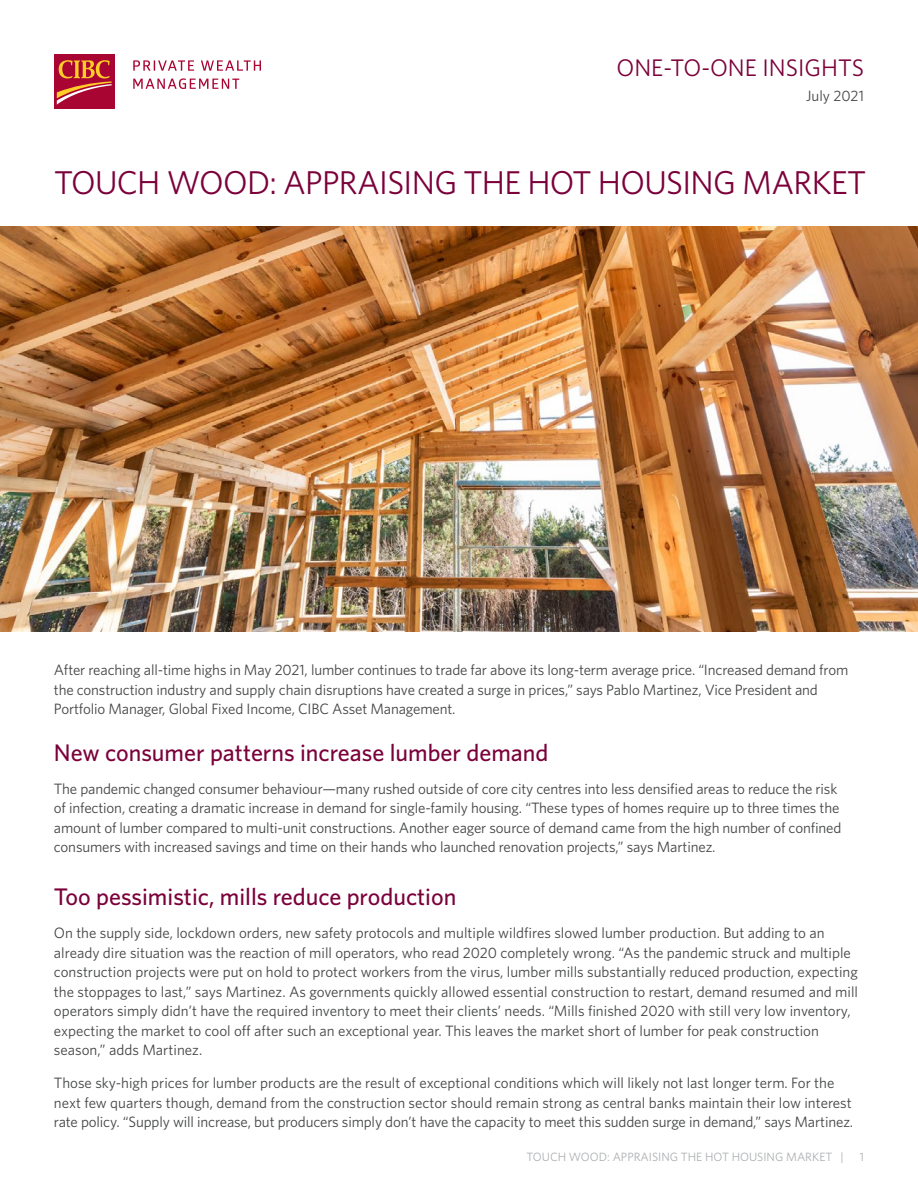
<style>
.page{position:relative;width:918px;height:1188px;background:#fff}
.page>*{position:absolute;margin:0;border:0;box-sizing:border-box;transform-origin:0 0}
.Header_H1{font:33px "Whitney";letter-spacing:-.02em;color:#7b003a}
.Subheader_H2{font:500 24px "Whitney";color:#7b003a}
.one-to-one{font:24px "Whitney";color:#7b003a}
.Body_P{font:15px/19.5px "Whitney";letter-spacing:-.01em;color:#434444}
.date{font:15px "Whitney";color:#434444}
.t1{font:12px "Whitney";color:#acaeb1}
</style>
<div class="page">
<div style="left:54px;top:54px;width:60px;height:55px;background:#a90533"></div>
<svg style="left:57px;top:60px;width:55px;height:45px"></svg>
<svg style="left:133px;top:60px;width:61px;height:11px"></svg>
<svg style="left:201px;top:60px;width:60px;height:11px"></svg>
<svg style="left:133px;top:78px;width:106px;height:11px"></svg>
<img style="left:0;top:227px;width:918px;height:404px">
<p class="one-to-one" style="left:617px;top:52px;width:249px">ONE-TO-ONE INSIGHTS</p>
<p class="date" style="left:806px;top:86px;width:59px">July 2021</p>
<h1 class="Header_H1" style="left:54px;top:160px;width:814px">TOUCH WOOD: APPRAISING THE HOT HOUSING MARKET</h1>
<p class="Body_P" style="left:54px;top:660px;width:796px">After reaching all-time highs in May 2021, lumber continues to trade far above its long-term average price. “Increased demand from the construction industry and supply chain disruptions have created a surge in prices,” says Pablo Martinez, Vice President and<br>Portfolio Manager, Global Fixed Income, CIBC Asset Management.</p>
<h2 class="Subheader_H2" style="left:54px;top:736px;width:496px">New consumer patterns increase lumber demand</h2>
<p class="Body_P" style="left:54px;top:778px;width:789px">The pandemic changed consumer behaviour—many rushed outside of core city centres into less densified areas to reduce the risk of infection, creating a dramatic increase in demand for single-family housing. “These types of homes require up to three times the amount of lumber compared to multi-unit constructions. Another eager source of demand came from the high number of confined consumers with increased savings and time on their hands who launched renovation projects,” says Martinez.</p>
<h2 class="Subheader_H2" style="left:54px;top:881px;width:404px">Too pessimistic, mills reduce production</h2>
<p class="Body_P" style="left:54px;top:923px;width:806px">On the supply side, lockdown orders, new safety protocols and multiple wildfires slowed lumber production. But adding to an already dire situation was the reaction of mill operators, who read 2020 completely wrong. “As the pandemic struck and multiple construction projects were put on hold to protect workers from the virus, lumber mills substantially reduced production, expecting the stoppages to last,” says Martinez. As governments quickly allowed essential construction to restart, demand resumed and mill operators simply didn’t have the required inventory to meet their clients’ needs. “Mills finished 2020 with still very low inventory, expecting the market to cool off after such an exceptional year. This leaves the market short of lumber for peak construction season,” adds Martinez.</p>
<p class="Body_P" style="left:54px;top:1073px;width:801px">Those sky-high prices for lumber products are the result of exceptional conditions which will likely not last longer term. For the next few quarters though, demand from the construction sector should remain strong as central banks maintain their low interest rate policy. “Supply will increase, but producers simply don’t have the capacity to meet this sudden surge in demand,” says Martinez.</p>
<p class="t1" style="left:526px;top:1149px;width:319px">TOUCH WOOD: APPRAISING THE HOT HOUSING MARKET |</p>
<p class="t1" style="left:860px;top:1149px;width:6px">1</p>
</div>
